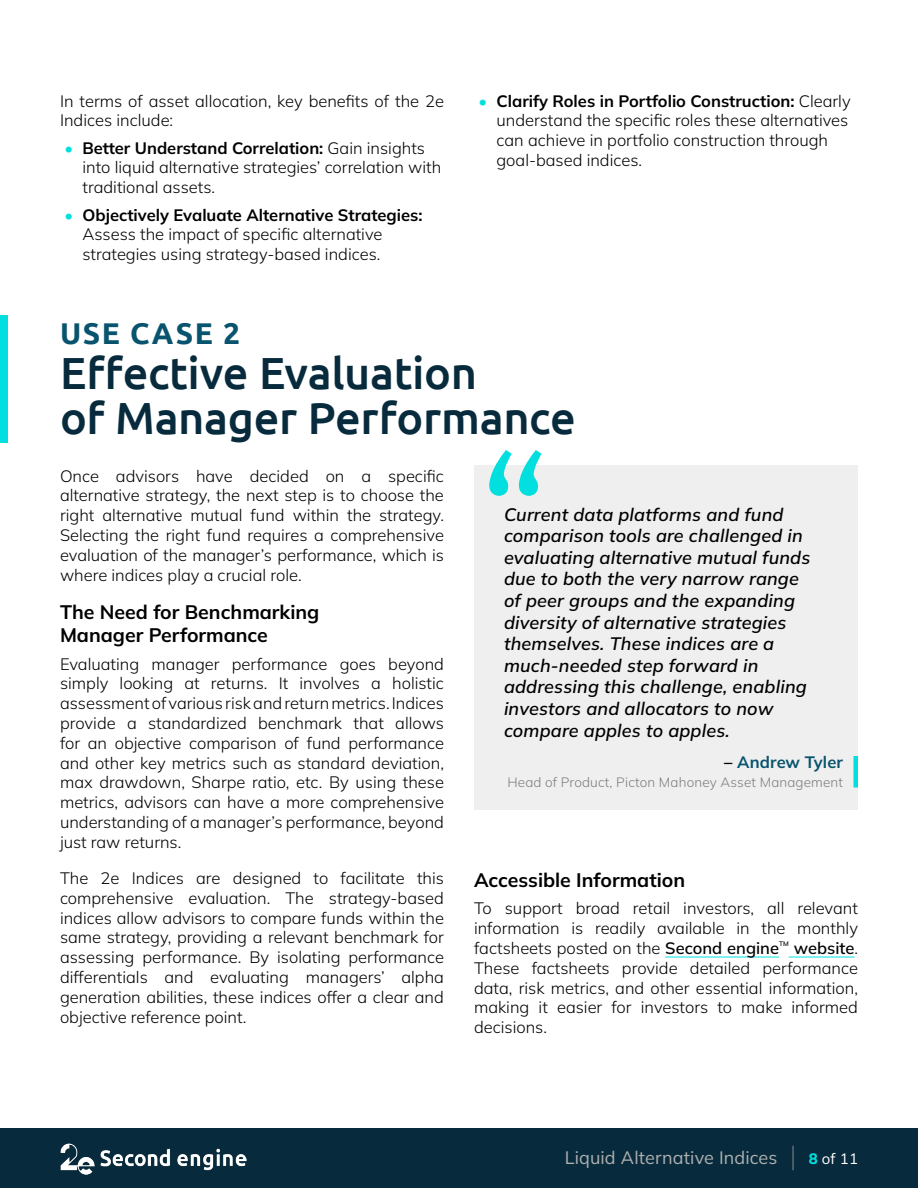
<style>
.page{position:relative;width:918px;height:1188px;background:#fff}
.page>*{position:absolute;margin:0;border:0;box-sizing:border-box;transform-origin:0 0}
.Dark_Title{font:500 45px "Ubuntu";letter-spacing:-.01em;color:#072b3d}
.Dark_Title-2{font:700 30px "Ubuntu";letter-spacing:.05em;color:#08536e}
.t1{font:700 19.5px/23.4px "Mulish";color:#000}
.t2{font:italic 600 18px/21.6px "Mulish";letter-spacing:.01em;color:#000}
.t3{font:18px "Mulish";letter-spacing:.005em;color:#b0b0b0}
.t4{font:300 16.5px/19.8px "Mulish";color:#000;text-align:justify}
.t5{font:700 16.5px "Mulish";letter-spacing:.005em;color:#08536e}
.t6{font:15px "Mulish";color:#fff}
.t7{font:300 13.5px "Mulish";letter-spacing:.01em;color:#7d7d7d}
.t8{font:600 6.6px "Mulish";color:#000}
.s1{font-weight:700;color:#03dfdf}
.s2{font-weight:700}
.s3{color:#000}
.s4{font-weight:600}
.s5{font-weight:800;color:#03dfdf}
</style>
<div class="page">
<div style="left:0;top:1128px;width:918px;height:60px;background:#072b3d"></div>
<hr style="left:792px;top:1146px;width:2px;height:24px;background:#b0b0b0">
<img style="left:60px;top:1143px;width:186px;height:31px">
<hr style="left:665px;top:957px;width:114px;height:1px;background:#03dfdf">
<hr style="left:789px;top:957px;width:65px;height:1px;background:#03dfdf">
<div style="left:0;top:315px;width:8px;height:127px;background:#03dfdf"></div>
<div style="left:474px;top:465px;width:384px;height:345px;background:#efefef"></div>
<svg style="left:489px;top:450px;width:53px;height:46px"></svg>
<hr style="left:854px;top:756px;width:4px;height:32px;background:#03dfdf">
<p class="t4" style="left:60px;top:90px;width:386px">In terms of asset allocation, key benefits of the 2e<br>Indices include:</p>
<p class="t4" style="left:82px;top:137px;width:360px;text-align:left;text-indent:-18px"><span class="s1">•</span> <span class="s2">Better Understand Correlation:</span> Gain insights into liquid alternative strategies’ correlation with traditional assets.</p>
<p class="t4" style="left:82px;top:204px;width:342px;text-align:left;text-indent:-18px"><span class="s1">•</span> <span class="s2">Objectively Evaluate Alternative Strategies:<br></span>Assess the impact of specific alternative strategies using strategy-based indices.</p>
<p class="t4" style="left:496px;top:90px;width:356px;text-align:left;text-indent:-18px"><span class="s1">•</span> <span class="s2">Clarify Roles in Portfolio Construction:</span> Clearly understand the specific roles these alternatives can achieve in portfolio construction through goal-based indices.</p>
<p class="Dark_Title-2" style="left:60px;top:315px;width:182px">USE CASE 2</p>
<p class="Dark_Title" style="left:60px;top:345px;width:419px">Effective Evaluation</p>
<p class="Dark_Title" style="left:60px;top:390px;width:517px">of Manager Performance</p>
<p class="t4" style="left:60px;top:465px;width:386px">Once advisors have decided on a specific alternative strategy, the next step is to choose the right alternative mutual fund within the strategy.<br>Selecting the right fund requires a comprehensive evaluation of the manager’s performance, which is where indices play a crucial role.</p>
<p class="t1" style="left:60px;top:600px;width:261px">The Need for Benchmarking<br>Manager Performance</p>
<p class="t4" style="left:60px;top:653px;width:386px">Evaluating manager performance goes beyond simply looking at returns. It involves a holistic assessment of various risk and return metrics. Indices provide a standardized benchmark that allows for an objective comparison of fund performance and other key metrics such as standard deviation, max drawdown, Sharpe ratio, etc. By using these metrics, advisors can have a more comprehensive understanding of a manager’s performance, beyond just raw returns.</p>
<p class="t4" style="left:60px;top:868px;width:386px">The 2e Indices are designed to facilitate this comprehensive evaluation. The strategy-based indices allow advisors to compare funds within the same strategy, providing a relevant benchmark for assessing performance. By isolating performance differentials and evaluating managers’ alpha generation abilities, these indices offer a clear and objective reference point.</p>
<p class="t1" style="left:474px;top:868px;width:213px">Accessible Information</p>
<p class="t2" style="left:504px;top:503px;width:308px">Current data platforms and fund comparison tools are challenged in evaluating alternative mutual funds due to both the very narrow range of peer groups and the expanding diversity of alternative strategies themselves. These indices are a much-needed step forward in addressing this challenge, enabling investors and allocators to now compare apples to apples.</p>
<p class="t5" style="left:724px;top:751px;width:120px"><span class="s3">–</span> Andrew Tyler</p>
<p class="t7" style="left:507px;top:773px;width:337px">Head of Product, Picton Mahoney Asset Management</p>
<p class="t4" style="left:474px;top:898px;width:386px">To support broad retail investors, all relevant information is readily available in the monthly factsheets posted on the <span class="s4">Second engine</span></p>
<p class="t8" style="left:779px;top:939px;width:11px">TM</p>
<p class="t4" style="left:474px;top:938px;width:386px;text-indent:320px"><span class="s4">website</span>.<br>These factsheets provide detailed performance data, risk metrics, and other essential information, making it easier for investors to make informed decisions.</p>
<p class="t3" style="left:565px;top:1146px;width:214px">Liquid Alternative Indices</p>
<p class="t6" style="left:809px;top:1148px;width:51px"><span class="s5">8</span> of 11</p>
</div>
